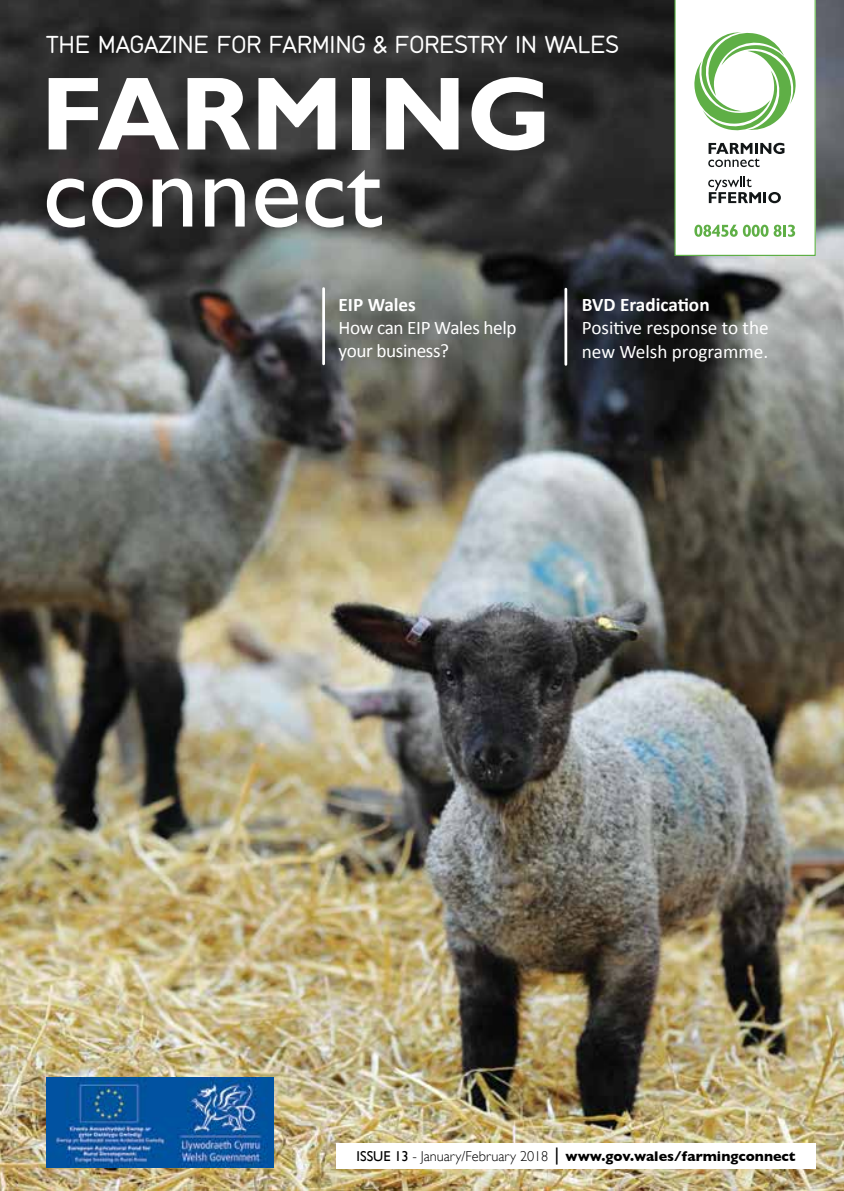
<style>
.page{position:relative;width:844px;height:1191px;background:#fff}
.page>*{position:absolute;margin:0;border:0;box-sizing:border-box;transform-origin:0 0}
.t1{font:25.72px "Din 17";letter-spacing:.01em;color:#fff}
.t2{font:19.25px/23.1px "Calibri";color:#fff}
.t3{font:19.25px/23.1px "Calibri";letter-spacing:-.02em;color:#fff}
.t4{font:700 19.25px "Calibri";color:#fff}
.t5{font:700 14.35px "Gill Sans";color:#000}
.s1{font-weight:400}
.s2{font-weight:300}
.s3{font-family:"Calibri";font-weight:400;font-size:19.25px}
</style>
<div class="page">
<img style="left:0;top:0;width:843px;height:1191px">
<div style="left:336px;top:1143px;width:479px;height:26px;background:#fff"></div>
<img style="left:46px;top:1078px;width:228px;height:90px">
<svg style="left:674px;top:0;width:141px;height:256px"></svg>
<hr style="left:322px;top:288px;width:3px;height:76px;background:#fff">
<hr style="left:564px;top:289px;width:3px;height:75px;background:#fff">
<svg style="left:49px;top:78px;width:130px;height:71px"></svg>
<svg style="left:187px;top:78px;width:63px;height:71px"></svg>
<svg style="left:258px;top:78px;width:77px;height:71px"></svg>
<div style="left:352px;top:78px;width:17px;height:71px;background:#fff"></div>
<svg style="left:386px;top:78px;width:72px;height:71px"></svg>
<svg style="left:471px;top:77px;width:73px;height:73px"></svg>
<svg style="left:47px;top:179px;width:38px;height:48px"></svg>
<svg style="left:92px;top:179px;width:50px;height:48px"></svg>
<svg style="left:153px;top:179px;width:39px;height:47px"></svg>
<svg style="left:205px;top:179px;width:40px;height:47px"></svg>
<svg style="left:255px;top:179px;width:43px;height:48px"></svg>
<svg style="left:305px;top:170px;width:77px;height:57px"></svg>
<h1 class="t1" style="left:46px;top:28px;width:574px">THE MAGAZINE FOR FARMING &amp; FORESTRY IN WALES</h1>
<h2 class="t4" style="left:338px;top:292px;width:79px">EIP Wales</h2>
<h2 class="t3" style="left:338px;top:316px;width:179px">How can EIP Wales help your business?</h2>
<h2 class="t4" style="left:581px;top:293px;width:129px">BVD Eradication</h2>
<h2 class="t2" style="left:581px;top:316px;width:188px">Positive response to the new Welsh programme.</h2>
<p class="t5" style="left:356px;top:1147px;width:440px"><span class="s1">ISSUE 13</span> <span class="s2">- January/February 2018</span> <span class="s3">|</span> www.gov.wales/farmingconnect</p>
</div>
